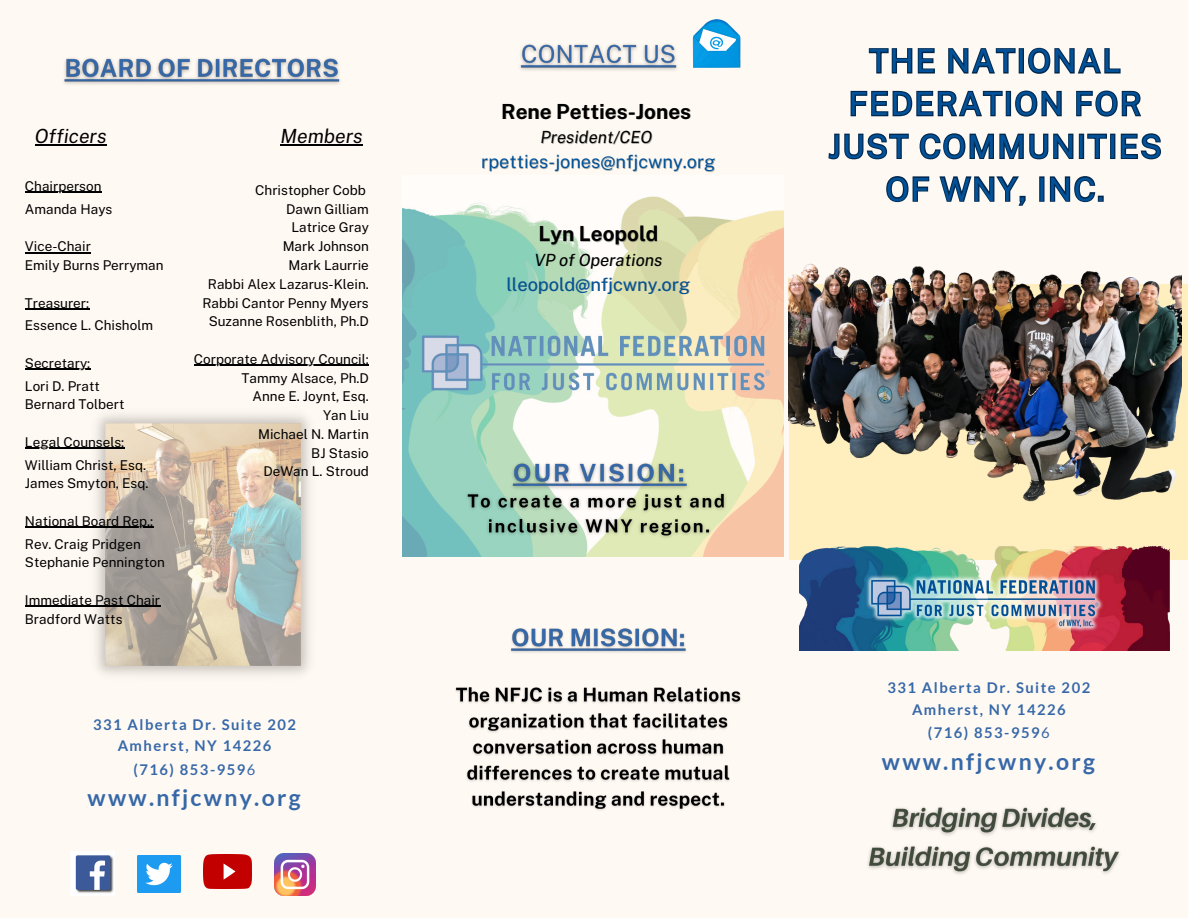
<style>
.page{position:relative;width:1188px;height:918px;background:#fff9f3}
.page>*{position:absolute;margin:0;border:0;box-sizing:border-box;transform-origin:0 0}
.t1{font:31.8px/42.8px "Public Sans";letter-spacing:.055em;color:#035299;text-align:center}
.t2{font:700 22.95px "Lato";letter-spacing:.1em;color:#3668a8}
.t3{font:700 20.85px "Public Sans";color:#000}
.t4{font:italic 19.5px "Public Sans";color:#000}
.t5{font:18.3px "Public Sans";color:#035299}
.t6{font:italic 16.8px "Public Sans";color:#000}
.t7{font:700 14.85px "Lato";letter-spacing:.1em;color:#3668a8}
.t8{font:13.5px "Public Sans";color:#000}
.s1{font-weight:400}
</style>
<div class="page">
<img style="left:692px;top:19px;width:49px;height:49px">
<div style="left:790px;top:285px;width:398px;height:275px;background:#ffefbf"></div>
<svg style="left:868px;top:47px;width:253px;height:27px"></svg>
<svg style="left:850px;top:90px;width:291px;height:27px"></svg>
<svg style="left:828px;top:133px;width:333px;height:27px"></svg>
<svg style="left:886px;top:176px;width:218px;height:30px"></svg>
<img style="left:85px;top:414px;width:225px;height:261px">
<img style="left:71px;top:852px;width:44px;height:44px">
<img style="left:138px;top:855px;width:42px;height:38px">
<img style="left:203px;top:855px;width:48px;height:33px">
<img style="left:274px;top:853px;width:42px;height:42px">
<img style="left:800px;top:546px;width:370px;height:105px">
<img style="left:789px;top:263px;width:392px;height:251px">
<img style="left:402px;top:196px;width:382px;height:361px">
<img style="left:455px;top:628px;width:286px;height:182px">
<img style="left:868px;top:807px;width:252px;height:67px">
<img style="left:520px;top:44px;width:157px;height:27px">
<img style="left:459px;top:456px;width:275px;height:88px">
<img style="left:64px;top:58px;width:276px;height:27px">
<hr style="left:25px;top:192px;width:77px;height:1px;background:#000">
<hr style="left:25px;top:252px;width:66px;height:1px;background:#000">
<hr style="left:25px;top:308px;width:64px;height:2px;background:#000">
<hr style="left:25px;top:369px;width:65px;height:1px;background:#000">
<hr style="left:25px;top:448px;width:99px;height:1px;background:#000">
<hr style="left:25px;top:527px;width:128px;height:1px;background:#000">
<hr style="left:25px;top:606px;width:135px;height:1px;background:#000">
<hr style="left:194px;top:365px;width:175px;height:1px;background:#000">
<hr style="left:35px;top:144px;width:72px;height:1px;background:#000">
<hr style="left:280px;top:144px;width:83px;height:1px;background:#000">
<p class="t4" style="left:35px;top:124px;width:73px">Officers</p>
<h1 class="t4" style="left:280px;top:124px;width:84px">Members</h1>
<p class="t8" style="left:25px;top:178px;width:78px">Chairperson</p>
<p class="t8" style="left:25px;top:201px;width:89px">Amanda Hays</p>
<p class="t8" style="left:25px;top:238px;width:67px">Vice-Chair</p>
<h6 class="t8" style="left:25px;top:257px;width:140px">Emily Burns Perryman</h6>
<p class="t8" style="left:25px;top:295px;width:66px">Treasurer:</p>
<p class="t8" style="left:25px;top:317px;width:130px">Essence L. Chisholm</p>
<p class="t8" style="left:25px;top:355px;width:67px">Secretary:</p>
<p class="t8" style="left:25px;top:378px;width:77px">Lori D. Pratt</p>
<p class="t8" style="left:25px;top:396px;width:101px">Bernard Tolbert</p>
<p class="t8" style="left:25px;top:434px;width:101px">Legal Counsels:</p>
<p class="t8" style="left:25px;top:457px;width:123px">William Christ, Esq.</p>
<p class="t8" style="left:25px;top:475px;width:125px">James Smyton, Esq.</p>
<p class="t8" style="left:25px;top:513px;width:130px">National Board Rep.:</p>
<p class="t8" style="left:25px;top:536px;width:118px">Rev. Craig Pridgen</p>
<p class="t8" style="left:25px;top:555px;width:141px">Stephanie Pennington</p>
<p class="t8" style="left:25px;top:592px;width:137px">Immediate Past Chair</p>
<p class="t8" style="left:25px;top:611px;width:99px">Bradford Watts</p>
<p class="t8" style="left:255px;top:182px;width:112px">Christopher Cobb</p>
<p class="t8" style="left:286px;top:201px;width:84px">Dawn Gilliam</p>
<p class="t8" style="left:291px;top:220px;width:79px">Latrice Gray</p>
<p class="t8" style="left:283px;top:238px;width:88px">Mark Johnson</p>
<p class="t8" style="left:289px;top:257px;width:82px">Mark Laurrie</p>
<p class="t8" style="left:208px;top:276px;width:162px">Rabbi Alex Lazarus-Klein.</p>
<p class="t8" style="left:202px;top:295px;width:168px">Rabbi Cantor Penny Myers</p>
<p class="t8" style="left:209px;top:313px;width:162px">Suzanne Rosenblith, Ph.D</p>
<p class="t8" style="left:194px;top:351px;width:176px">Corporate Advisory Council:</p>
<p class="t8" style="left:241px;top:370px;width:129px">Tammy Alsace, Ph.D</p>
<p class="t8" style="left:253px;top:388px;width:118px">Anne E. Joynt, Esq.</p>
<p class="t8" style="left:323px;top:407px;width:47px">Yan Liu</p>
<p class="t8" style="left:258px;top:426px;width:112px">Michael N. Martin</p>
<p class="t8" style="left:311px;top:445px;width:59px">BJ Stasio</p>
<h6 class="t8" style="left:263px;top:463px;width:107px">DeWan L. Stroud</h6>
<p class="t7" style="left:93px;top:715px;width:204px">331 Alberta Dr. Suite 202</p>
<p class="t7" style="left:118px;top:736px;width:155px">Amherst, NY 14226</p>
<p class="t7" style="left:134px;top:760px;width:123px">(716) 853-959<span class="s1">6</span></p>
<p class="t2" style="left:88px;top:784px;width:215px">www.nfjcwny.org</p>
<p class="t3" style="left:501px;top:99px;width:191px">Rene Petties-Jones</p>
<p class="t6" style="left:541px;top:127px;width:113px">President/CEO</p>
<p class="t5" style="left:481px;top:151px;width:236px">rpetties-jones@nfjcwny.org</p>
<p class="t3" style="left:538px;top:221px;width:121px">Lyn Leopold</p>
<p class="t6" style="left:534px;top:250px;width:130px">VP of Operations</p>
<p class="t5" style="left:507px;top:273px;width:185px">lleopold@nfjcwny.org</p>
<h6 class="t1" style="left:828px;top:39px;width:335px">THE NATIONAL<br>FEDERATION FOR<br>JUST COMMUNITIES<br>OF WNY, INC.</h6>
<p class="t7" style="left:887px;top:679px;width:204px">331 Alberta Dr. Suite 202</p>
<p class="t7" style="left:912px;top:700px;width:155px">Amherst, NY 14226</p>
<p class="t7" style="left:928px;top:724px;width:123px">(716) 853-959<span class="s1">6</span></p>
<p class="t2" style="left:882px;top:747px;width:215px">www.nfjcwny.org</p>
</div>
